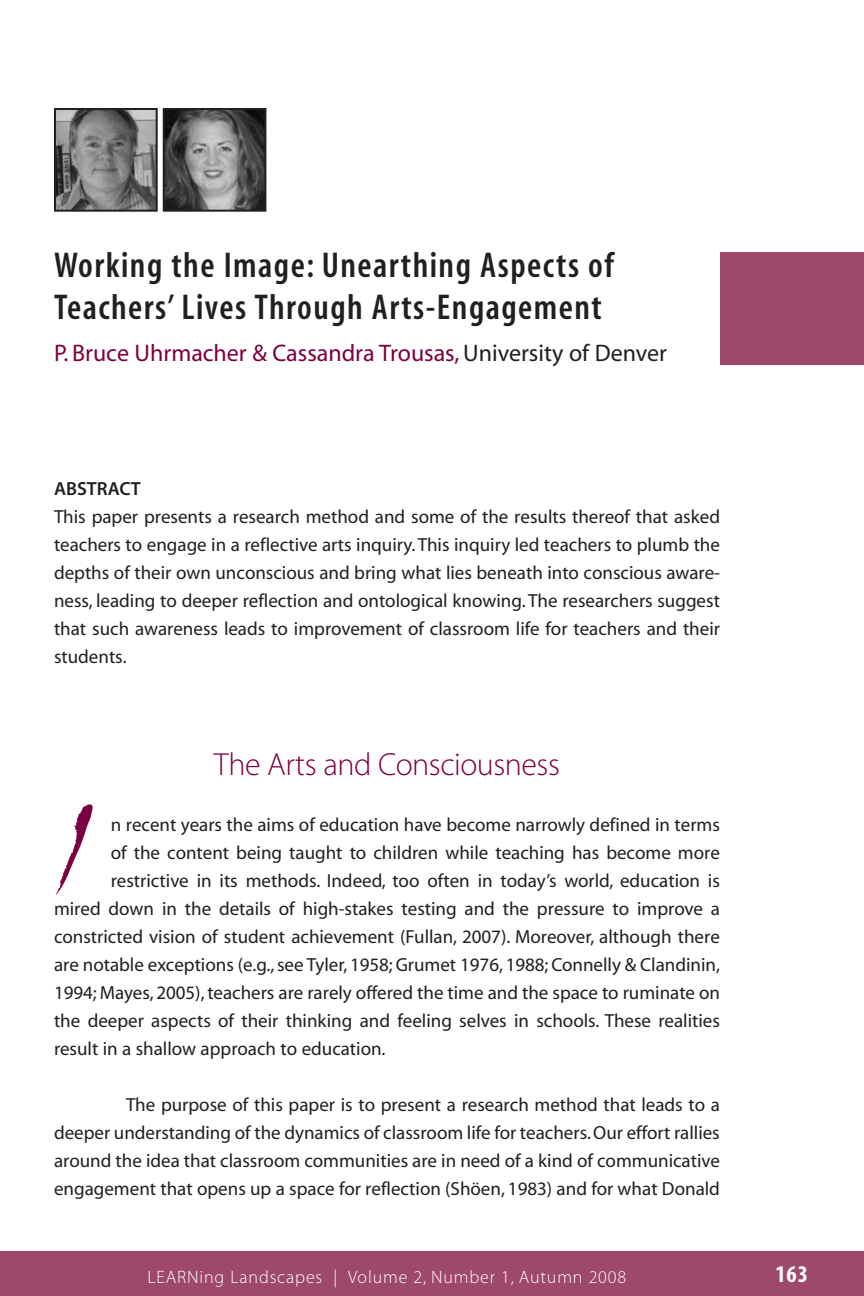
<style>
.page{position:relative;width:864px;height:1296px;background:#fff}
.page>*{position:absolute;margin:0;border:0;box-sizing:border-box;transform-origin:0 0}
.t1{font:italic 109.8px "Grimshaw Hand ITC";color:#7c0040}
.t2{font:36px/42px "Myriad MM 565 300";letter-spacing:.04em;color:#231f20}
.t3{font:32px "Myriad MM 215 600";letter-spacing:-.015em;color:#7c0040}
.t4{font:24px "Myriad MM 406 600";color:#7c0040}
.t5{font:24px "Myriad MM 700 300";color:#fff}
.t6{font:19px/28px "Myriad MM 406 600";color:#231f20;text-align:justify}
.t7{font:19px "Myriad MM 565 600";color:#231f20}
.t8{font:18px "Myriad MM 215 600";letter-spacing:.05em;color:#fff}
.s1{color:#231f20}
</style>
<div class="page">
<div style="left:0;top:1251px;width:864px;height:45px;background:#9e486b"></div>
<div style="left:720px;top:252px;width:144px;height:112px;background:#9e486b"></div>
<img style="left:57px;top:111px;width:98px;height:98px">
<div style="left:54px;top:108px;width:104px;height:104px;border:2px solid #231f20"></div>
<img style="left:166px;top:111px;width:97px;height:98px">
<div style="left:163px;top:108px;width:103px;height:104px;border:2px solid #231f20"></div>
<h2 class="t2" style="left:54px;top:246px;width:561px">Working the Image: Unearthing Aspects of<br>Teachers’ Lives Through Arts-Engagement</h2>
<p class="t4" style="left:54px;top:344px;width:615px">P. Bruce Uhrmacher &amp; Cassandra Trousas, <span class="s1">University of Denver</span></p>
<p class="t7" style="left:54px;top:481px;width:88px">ABSTRACT</p>
<p class="t6" style="left:54px;top:504px;width:668px">This paper presents a research method and some of the results thereof that asked teachers to engage in a reflective arts inquiry. This inquiry led teachers to plumb the depths of their own unconscious and bring what lies beneath into conscious aware&shy;ness, leading to deeper reflection and ontological knowing. The researchers suggest that such awareness leads to improvement of classroom life for teachers and their students.</p>
<h3 class="t3" style="left:214px;top:752px;width:348px">The Arts and Consciousness</h3>
<h1 class="t1" style="left:54px;top:802px;width:34px">I</h1>
<p class="t6" style="left:111px;top:812px;width:611px">n recent years the aims of education have become narrowly defined in terms</p>
<p class="t6" style="left:111px;top:840px;width:611px">of the content being taught to children while teaching has become more</p>
<p class="t6" style="left:111px;top:868px;width:611px">restrictive in its methods. Indeed, too often in today’s world, education is</p>
<p class="t6" style="left:54px;top:896px;width:668px">mired down in the details of high-stakes testing and the pressure to improve a</p>
<p class="t6" style="left:54px;top:924px;width:667px">constricted vision of student achievement (Fullan, 2007). Moreover, although there</p>
<p class="t6" style="left:54px;top:952px;width:667px">are notable exceptions (e.g., see Tyler, 1958; Grumet 1976, 1988; Connelly &amp; Clandinin,</p>
<p class="t6" style="left:54px;top:980px;width:668px">1994; Mayes, 2005), teachers are rarely offered the time and the space to ruminate on</p>
<p class="t6" style="left:54px;top:1008px;width:668px">the deeper aspects of their thinking and feeling selves in schools. These realities</p>
<p class="t6" style="left:54px;top:1036px;width:333px">result in a shallow approach to education.</p>
<p class="t6" style="left:54px;top:1092px;width:668px;text-indent:72px">The purpose of this paper is to present a research method that leads to a deeper understanding of the dynamics of classroom life for teachers. Our effort rallies around the idea that classroom communities are in need of a kind of communicative engagement that opens up a space for reflection (Shöen, 1983) and for what Donald</p>
<p class="t8" style="left:148px;top:1271px;width:480px">LEARNing Landscapes | Volume 2, Number 1, Autumn 2008</p>
<p class="t5" style="left:775px;top:1265px;width:34px">163</p>
</div>
